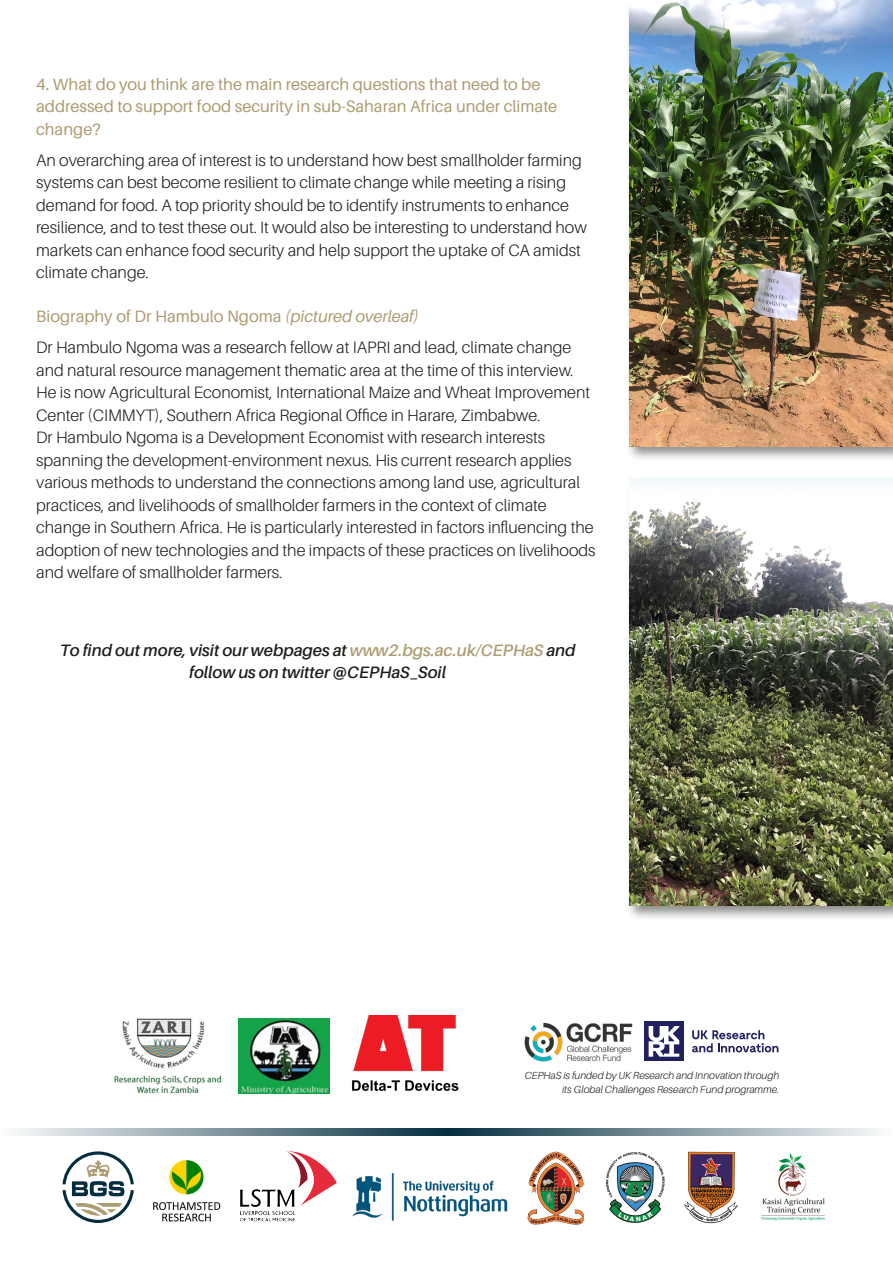
<style>
.page{position:relative;width:893px;height:1263px;background:#fff}
.page>*{position:absolute;margin:0;border:0;box-sizing:border-box;transform-origin:0 0}
.t1{font:300 16.5px/22.5px "Aileron";color:#1d1d1b}
.t2{font:16.5px/22.5px "Aileron";color:#ad9b71}
.t3{font:italic 600 16.5px/22.5px "Aileron";color:#1d1d1b;text-align:center}
.t4{font:italic 300 10.2px/14.1px "Aileron";color:#1d1d1b;text-align:right}
.s1{font-weight:400;color:#ad9b71}
.s2{font-weight:400;font-style:italic;color:#ad9b71}
.s3{color:#ad9b71}
</style>
<div class="page">
<img style="left:240px;top:1151px;width:96px;height:71px">
<img style="left:527px;top:1151px;width:57px;height:74px">
<img style="left:605px;top:1152px;width:60px;height:71px">
<img style="left:684px;top:1152px;width:54px;height:71px">
<img style="left:761px;top:1152px;width:64px;height:69px">
<img style="left:352px;top:1173px;width:156px;height:48px">
<svg style="left:63px;top:1151px;width:71px;height:72px"></svg>
<img style="left:153px;top:1160px;width:68px;height:61px">
<div style="left:626px;top:0;width:267px;height:462px;background:#1d1d1b;opacity:.5"></div>
<img style="left:629px;top:0;width:264px;height:446px">
<svg style="left:16px;top:1128px;width:862px;height:7px;background:#7b919a"></svg>
<img style="left:238px;top:1018px;width:91px;height:75px">
<img style="left:114px;top:1018px;width:108px;height:76px">
<img style="left:352px;top:1016px;width:107px;height:75px">
<svg style="left:692px;top:1030px;width:86px;height:22px"></svg>
<div style="left:644px;top:1022px;width:40px;height:39px;background:#21205f"></div>
<svg style="left:649px;top:1026px;width:30px;height:31px"></svg>
<img style="left:524px;top:1022px;width:109px;height:40px">
<div style="left:626px;top:476px;width:267px;height:445px;background:#1d1d1b;opacity:.5"></div>
<img style="left:629px;top:478px;width:264px;height:428px">
<p class="t2" style="left:36px;top:73px;width:523px">4. What do you think are the main research questions that need to be addressed to support food security in sub-Saharan Africa under climate change?</p>
<p class="t1" style="left:36px;top:149px;width:552px">An overarching area of interest is to understand how best smallholder farming systems can best become resilient to climate change while meeting a rising demand for food. A top priority should be to identify instruments to enhance resilience, and to test these out. It would also be interesting to understand how markets can enhance food security and help support the uptake of CA amidst climate change.</p>
<p class="t1" style="left:36px;top:301px;width:537px;line-height:31px"><span class="s1">Biography of Dr Hambulo Ngoma</span> <span class="s2">(pictured overleaf)<br></span>Dr Hambulo Ngoma was a research fellow at IAPRI and lead, climate change</p>
<p class="t1" style="left:36px;top:359px;width:561px">and natural resource management thematic area at the time of this interview.<br>He is now Agricultural Economist, International Maize and Wheat Improvement Center (CIMMYT), Southern Africa Regional Office in Harare, Zimbabwe.<br>Dr Hambulo Ngoma is a Development Economist with research interests spanning the development-environment nexus. His current research applies various methods to understand the connections among land use, agricultural practices, and livelihoods of smallholder farmers in the context of climate change in Southern Africa. He is particularly interested in factors influencing the adoption of new technologies and the impacts of these practices on livelihoods and welfare of smallholder farmers.</p>
<p class="t3" style="left:60px;top:639px;width:517px">To find out more, visit our webpages at <span class="s3">www2.bgs.ac.uk/CEPHaS</span> and follow us on twitter @CEPHaS_Soil</p>
<p class="t4" style="left:525px;top:1069px;width:256px">CEPHaS is funded by UK Research and Innovation through its Global Challenges Research Fund programme.</p>
</div>
